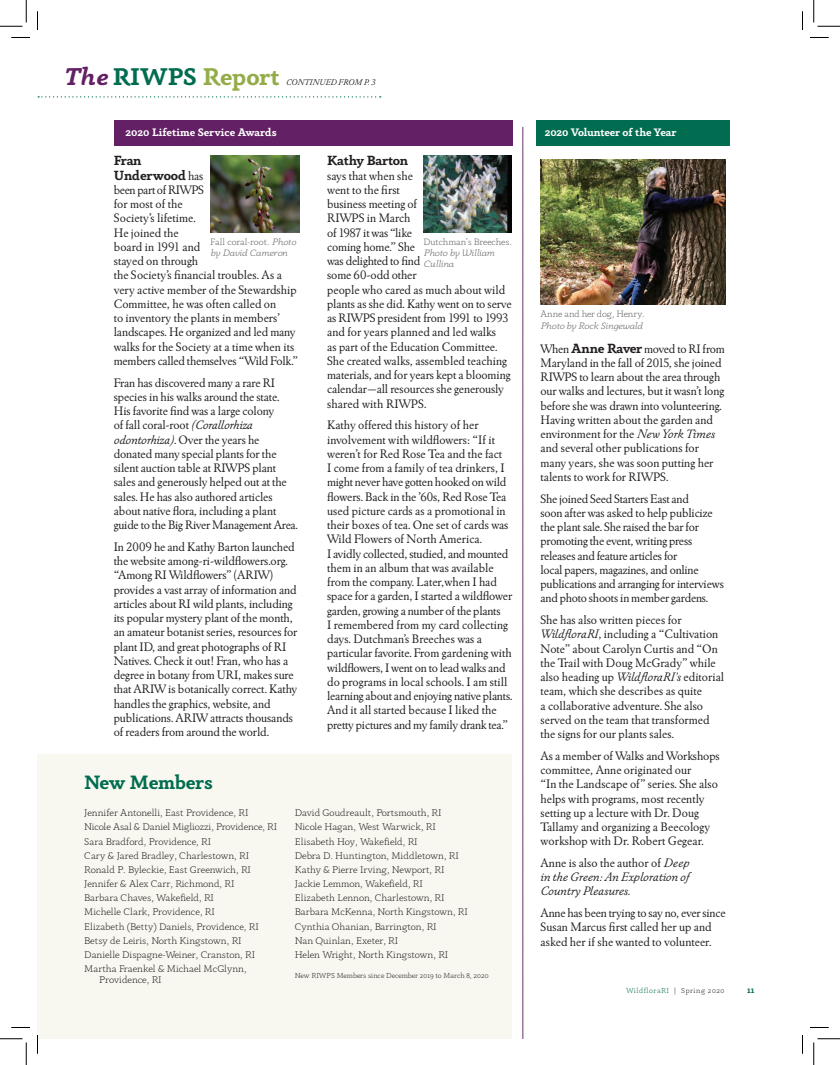
<style>
.page{position:relative;width:840px;height:1065px;background:#fff}
.page>*{position:absolute;margin:0;border:0;box-sizing:border-box;transform-origin:0 0}
.t1{font:700 25px "Anaphora";color:#94ac48}
.t2{font:700 20px "Anaphora";letter-spacing:-.01em;color:#016c50}
.BOD{font:700 13.75px/14.2px "Anaphora";letter-spacing:-.02em;color:#231f20}
.BOD-2{font:12.88px/14.2px "Winchester New ITC";letter-spacing:-.01em;color:#231f20}
.BOD-3{font:italic 12.88px/14.2px "Winchester New ITC";color:#231f20;text-align:justify}
.Chd{font:700 11.25px "Anaphora";letter-spacing:-.01em;color:#fff}
.t3{font:300 10px/11.2px "Anaphora";color:#231f20}
.t4{font:italic 300 9.5px/11.2px "Anaphora";letter-spacing:-.01em;color:#636366}
.t5{font:300 9.5px/11.2px "Anaphora";letter-spacing:-.01em;color:#636366}
.t6{font:italic 8.75px "Winchester New ITC";color:#231f20}
.t7{font:700 8.75px "Anaphora";color:#016c50}
.t8{font:300 7.5px "Anaphora";color:#231f20}
.t9{font:300 7.5px "Anaphora";letter-spacing:.07em;color:#016c50}
.s1{font-style:italic;color:#632064}
.s2{color:#016c50}
.s3{font-family:"Winchester New ITC";font-weight:400;font-size:12.88px}
.s4{font-style:italic}
.s5{font-style:normal}
.s6{font-family:"Anaphora";font-weight:700;font-size:13.75px}
.s7{color:#231f20}
</style>
<div class="page">
<svg style="left:38px;top:96px;width:343px;height:2px"></svg>
<div style="left:38px;top:755px;width:474px;height:284px;background:#f5f6ea"></div>
<div style="left:537px;top:120px;width:193px;height:26px;background:#016c50"></div>
<img style="left:210px;top:155px;width:89px;height:77px">
<img style="left:424px;top:155px;width:88px;height:77px">
<svg style="left:522px;top:127px;width:2px;height:912px;background:#b399b3"></svg>
<div style="left:114px;top:120px;width:398px;height:26px;background:#632064"></div>
<img style="left:541px;top:160px;width:185px;height:145px">
<svg style="left:11px;top:37px;width:19px;height:1px"></svg>
<svg style="left:810px;top:37px;width:19px;height:1px"></svg>
<svg style="left:11px;top:1027px;width:19px;height:1px"></svg>
<svg style="left:810px;top:1027px;width:19px;height:1px"></svg>
<svg style="left:37px;top:11px;width:1px;height:19px"></svg>
<svg style="left:37px;top:1035px;width:1px;height:19px"></svg>
<svg style="left:802px;top:11px;width:1px;height:19px"></svg>
<svg style="left:802px;top:1035px;width:1px;height:19px"></svg>
<svg style="left:0;top:0;width:27px;height:27px"></svg>
<svg style="left:0;top:1039px;width:27px;height:26px"></svg>
<svg style="left:814px;top:0;width:26px;height:27px"></svg>
<svg style="left:814px;top:1039px;width:26px;height:26px"></svg>
<p class="t1" style="left:63px;top:60px;width:219px"><span class="s1">The</span> <span class="s2">RIWPS</span> Report</p>
<p class="t6" style="left:286px;top:77px;width:91px">CONTINUED FROM P. 3</p>
<p class="Chd" style="left:125px;top:124px;width:153px">2020 Lifetime Service Awards</p>
<p class="Chd" style="left:545px;top:124px;width:133px">2020 Volunteer of the Year</p>
<p class="BOD" style="left:114px;top:154px;width:91px">Fran<br>Underwood <span class="s3">has</span></p>
<p class="BOD-2" style="left:114px;top:182px;width:186px">been part of RIWPS<br>for most of the<br>Society’s lifetime.<br>He joined the<br>board in 1991 and<br>stayed on through<br>the Society’s financial troubles. As a very active member of the Stewardship<br>Committee, he was often called on<br>to inventory the plants in members’ landscapes. He organized and led many walks for the Society at a time when its members called themselves “Wild Folk.”</p>
<p class="BOD-2" style="left:114px;top:375px;width:186px">Fran has discovered many a rare RI species in his walks around the state.<br>His favorite find was a large colony<br>of fall coral-root <span class="s4">(Corallorhiza odontorhiza)</span>. Over the years he donated many special plants for the silent auction table at RIWPS plant sales and generously helped out at the sales. He has also authored articles about native flora, including a plant guide to the Big River Management Area.</p>
<p class="BOD-2" style="left:114px;top:539px;width:185px">In 2009 he and Kathy Barton launched the website among-ri-wildflowers.org. “Among RI Wildflowers” (ARIW) provides a vast array of information and articles about RI wild plants, including its popular mystery plant of the month, an amateur botanist series, resources for plant ID, and great photographs of RI Natives. Check it out! Fran, who has a degree in botany from URI, makes sure that ARIW is botanically correct. Kathy handles the graphics, website, and publications. ARIW attracts thousands of readers from around the world.</p>
<p class="t4" style="left:210px;top:236px;width:87px"><span class="s5">Fall coral-root.</span> Photo by David Cameron</p>
<p class="BOD" style="left:327px;top:154px;width:83px">Kathy Barton</p>
<p class="BOD-2" style="left:327px;top:168px;width:186px">says that when she<br>went to the first<br>business meeting of<br>RIWPS in March<br>of 1987 it was “like<br>coming home.” She<br>was delighted to find<br>some 60-odd other<br>people who cared as much about wild plants as she did. Kathy went on to serve as RIWPS president from 1991 to 1993 and for years planned and led walks<br>as part of the Education Committee.<br>She created walks, assembled teaching materials, and for years kept a blooming calendar—all resources she generously shared with RIWPS.</p>
<p class="BOD-2" style="left:327px;top:418px;width:187px">Kathy offered this history of her involvement with wildflowers: “If it weren’t for Red Rose Tea and the fact<br>I come from a family of tea drinkers, I might never have gotten hooked on wild flowers. Back in the ’60s, Red Rose Tea used picture cards as a promotional in their boxes of tea. One set of cards was Wild Flowers of North America.<br>I avidly collected, studied, and mounted them in an album that was available from the company. Later,when I had space for a garden, I started a wildflower garden, growing a number of the plants<br>I remembered from my card collecting days. Dutchman’s Breeches was a particular favorite. From gardening with wildflowers, I went on to lead walks and do programs in local schools. I am still learning about and enjoying native plants.<br>And it all started because I liked the pretty pictures and my family drank tea.”</p>
<p class="t4" style="left:424px;top:236px;width:90px"><span class="s5">Dutchman’s Breeches.<br></span>Photo by William<br>Cullina</p>
<p class="t2" style="left:84px;top:769px;width:130px">New Members</p>
<p class="t3" style="left:84px;top:807px;width:166px">Jennifer Antonelli, East Providence, RI</p>
<p class="t3" style="left:84px;top:822px;width:194px">Nicole Asal &amp; Daniel Migliozzi, Providence, RI</p>
<p class="t3" style="left:84px;top:836px;width:128px">Sara Bradford, Providence, RI</p>
<p class="t3" style="left:84px;top:850px;width:166px">Cary &amp; Jared Bradley, Charlestown, RI</p>
<p class="t3" style="left:84px;top:864px;width:168px">Ronald P. Byleckie, East Greenwich, RI</p>
<p class="t3" style="left:84px;top:878px;width:152px">Jennifer &amp; Alex Carr, Richmond, RI</p>
<p class="t3" style="left:84px;top:892px;width:131px">Barbara Chaves, Wakefield, RI</p>
<p class="t3" style="left:84px;top:907px;width:132px">Michelle Clark, Providence, RI</p>
<p class="t3" style="left:84px;top:921px;width:176px">Elizabeth (Betty) Daniels, Providence, RI</p>
<p class="t3" style="left:84px;top:935px;width:159px">Betsy de Leiris, North Kingstown, RI</p>
<p class="t3" style="left:84px;top:949px;width:172px">Danielle Dispagne-Weiner, Cranston, RI</p>
<p class="t3" style="left:99px;top:963px;width:149px;text-indent:-15px">Martha Fraenkel &amp; Michael McGlynn,<br>Providence, RI</p>
<p class="t3" style="left:295px;top:807px;width:148px">David Goudreault, Portsmouth, RI</p>
<p class="t3" style="left:295px;top:822px;width:143px">Nicole Hagan, West Warwick, RI</p>
<p class="t3" style="left:295px;top:836px;width:124px">Elisabeth Hoy, Wakefield, RI</p>
<p class="t3" style="left:295px;top:850px;width:166px">Debra D. Huntington, Middletown, RI</p>
<p class="t3" style="left:295px;top:864px;width:151px">Kathy &amp; Pierre Irving, Newport, RI</p>
<p class="t3" style="left:295px;top:878px;width:130px">Jackie Lemmon, Wakefield, RI</p>
<p class="t3" style="left:295px;top:892px;width:151px">Elizabeth Lennon, Charlestown, RI</p>
<p class="t3" style="left:295px;top:907px;width:175px">Barbara McKenna, North Kingstown, RI</p>
<p class="t3" style="left:295px;top:921px;width:143px">Cynthia Ohanian, Barrington, RI</p>
<p class="t3" style="left:295px;top:935px;width:105px">Nan Quinlan, Exeter, RI</p>
<p class="t3" style="left:295px;top:949px;width:155px">Helen Wright, North Kingstown, RI</p>
<p class="t8" style="left:295px;top:971px;width:195px">New RIWPS Members since December 2019 to March 8, 2020</p>
<p class="t5" style="left:541px;top:309px;width:106px">Anne and her dog, Henry.<br><span class="s4">Photo by Rock Singewald</span></p>
<p class="BOD-2" style="left:541px;top:341px;width:186px">When <span class="s6">Anne Raver</span> moved to RI from Maryland in the fall of 2015, she joined RIWPS to learn about the area through our walks and lectures, but it wasn’t long before she was drawn into volunteering.<br>Having written about the garden and environment for the <span class="s4">New York Times </span>and several other publications for many years, she was soon putting her talents to work for RIWPS.</p>
<p class="BOD-2" style="left:541px;top:491px;width:185px">She joined Seed Starters East and<br>soon after was asked to help publicize the plant sale. She raised the bar for promoting the event, writing press releases and feature articles for<br>local papers, magazines, and online publications and arranging for interviews and photo shoots in member gardens.</p>
<p class="BOD-2" style="left:541px;top:612px;width:185px">She has also written pieces for <span class="s4">WildfloraRI</span>, including a “Cultivation Note” about Carolyn Curtis and “On the Trail with Doug McGrady” while also heading up <span class="s4">WildfloraRI’s</span> editorial team, which she describes as quite<br>a collaborative adventure. She also served on the team that transformed the signs for our plants sales.</p>
<p class="BOD-2" style="left:541px;top:748px;width:181px">As a member of Walks and Workshops committee, Anne originated our<br>“In the Landscape of” series. She also helps with programs, most recently setting up a lecture with Dr. Doug Tallamy and organizing a Beecology workshop with Dr. Robert Gegear.</p>
<p class="BOD-3" style="left:541px;top:855px;width:150px"><span class="s5">Anne is also the author of</span> Deep in the Green: An Exploration of Country Pleasures.</p>
<p class="BOD-2" style="left:541px;top:906px;width:187px">Anne has been trying to say no, ever since<br>Susan Marcus first called her up and asked her if she wanted to volunteer.</p>
<p class="t9" style="left:626px;top:985px;width:100px">WildfloraRI <span class="s7">| Spring 2020</span></p>
<p class="t7" style="left:747px;top:984px;width:9px">11</p>
</div>
